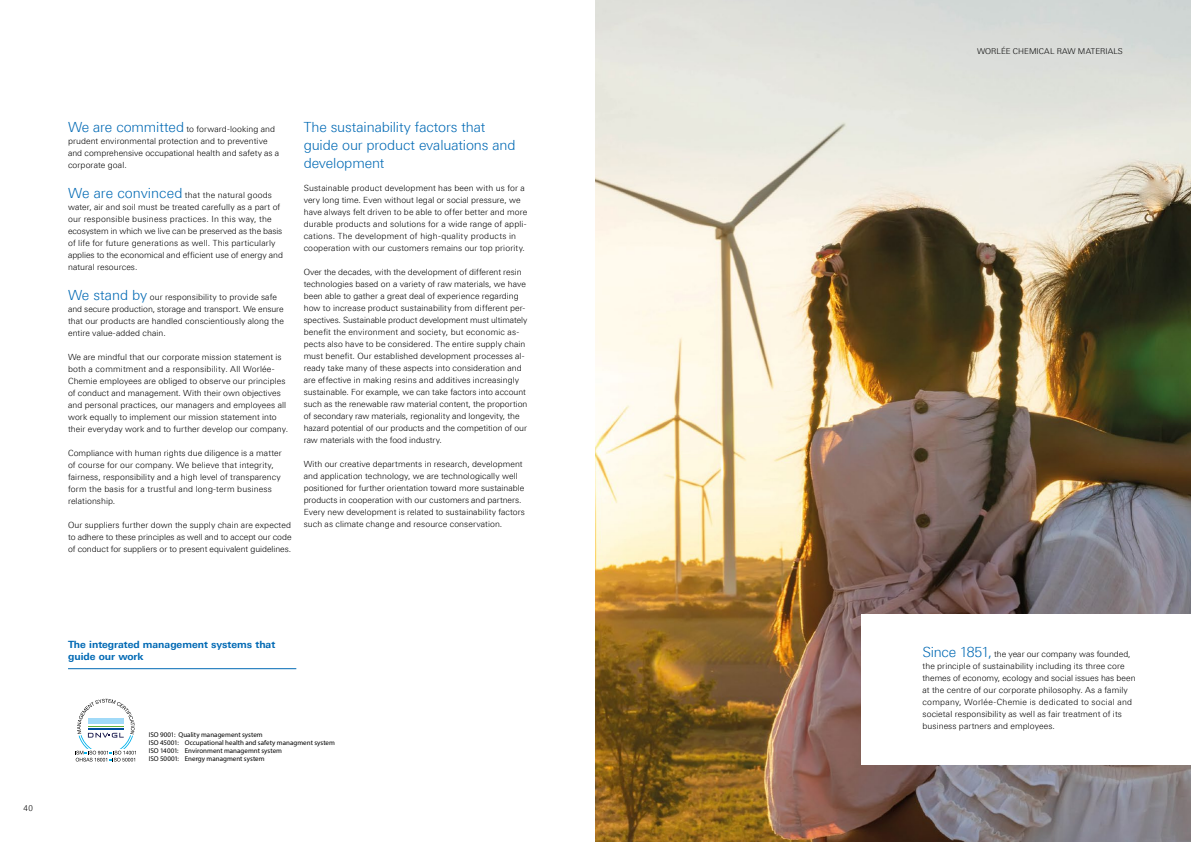
<style>
.page{position:relative;width:1191px;height:842px;background:#fff}
.page>*{position:absolute;margin:0;border:0;box-sizing:border-box;transform-origin:0 0}
.t1{font:300 14px/18px "Linotype Univers 330";letter-spacing:-.01em;color:#0069b4}
.t2{font:700 10px/12px "Linotype Univers 630";color:#0069b4}
.t3{font:300 8.5px/12px "Linotype Univers 330";letter-spacing:.01em;color:#000}
.t4{font:300 8px "Linotype Univers 330";letter-spacing:.01em;color:#000}
.t5{font:7px/8px "Myriad Pro";color:#000}
.s1{font-size:14px;color:#0069b4}
</style>
<div class="page">
<img style="left:595px;top:0;width:596px;height:842px">
<hr style="left:68px;top:668px;width:228px;height:1px;background:#0069b4">
<svg style="left:75px;top:699px;width:61px;height:62px"></svg>
<div style="left:861px;top:614px;width:330px;height:150px;background:#fff"></div>
<p class="t4" style="left:24px;top:803px;width:11px">40</p>
<p class="t3" style="left:68px;top:123px;width:213px"><span class="s1">We are committed</span> to forward-looking and prudent environmental protection and to preventive and comprehensive occupational health and safety as a corporate goal.</p>
<p class="t3" style="left:68px;top:189px;width:216px"><span class="s1">We are convinced</span> that the natural goods water, air and soil must be treated carefully as a part of our responsible business practices. In this way, the ecosystem in which we live can be preserved as the basis of life for future generations as well. This particularly applies to the economical and efficient use of energy and natural resources.</p>
<p class="t3" style="left:68px;top:291px;width:217px"><span class="s1">We stand by</span> our responsibility to provide safe and secure production, storage and transport. We ensure that our products are handled conscientiously along the entire value-added chain.</p>
<p class="t3" style="left:68px;top:351px;width:221px">We are mindful that our corporate mission statement is both a commitment and a responsibility. All Worlée-Chemie employees are obliged to observe our principles of conduct and management. With their own objectives and personal practices, our managers and employees all work equally to implement our mission statement into their everyday work and to further develop our company.</p>
<p class="t3" style="left:68px;top:447px;width:215px">Compliance with human rights due diligence is a matter of course for our company. We believe that integrity, fairness, responsibility and a high level of transparency form the basis for a trustful and long-term business relationship.</p>
<p class="t3" style="left:68px;top:519px;width:225px;text-align:justify">Our suppliers further down the supply chain are expected to adhere to these principles as well and to accept our code of conduct for suppliers or to present equivalent guidelines.</p>
<h1 class="t1" style="left:304px;top:118px;width:213px">The sustainability factors that guide our product evaluations and development</h1>
<p class="t3" style="left:304px;top:182px;width:225px">Sustainable product development has been with us for a very long time. Even without legal or social pressure, we have always felt driven to be able to offer better and more durable products and solutions for a wide range of appli&shy;cations. The development of high-quality products in cooperation with our customers remains our top priority.</p>
<p class="t3" style="left:304px;top:266px;width:225px">Over the decades, with the development of different resin technologies based on a variety of raw materials, we have been able to gather a great deal of experience regarding how to increase product sustainability from different per&shy;spectives. Sustainable product development must ultimately benefit the environment and society, but economic as&shy;pects also have to be considered. The entire supply chain must benefit. Our established development processes al&shy;ready take many of these aspects into consideration and are effective in making resins and additives increasingly sustainable. For example, we can take factors into account such as the renewable raw material content, the proportion of secondary raw materials, regionality and longevity, the hazard potential of our products and the competition of our raw materials with the food industry.</p>
<p class="t3" style="left:304px;top:458px;width:223px">With our creative departments in research, development and application technology, we are technologically well positioned for further orientation toward more sustainable products in cooperation with our customers and partners.<br>Every new development is related to sustainability factors such as climate change and resource conservation.</p>
<p class="t2" style="left:68px;top:638px;width:209px">The integrated management systems that guide our work</p>
<p class="t5" style="left:149px;top:731px;width:188px">ISO 9001: Quality management system<br>ISO 45001: Occupational health and safety managment system ISO 14001: Environment managemnt system<br>ISO 50001: Energy managment system</p>
<p class="t4" style="left:977px;top:46px;width:147px">WORLÉE CHEMICAL RAW MATERIALS</p>
<p class="t3" style="left:922px;top:648px;width:214px"><span class="s1">Since 1851,</span> the year our company was founded, the principle of sustainability including its three core themes of economy, ecology and social issues has been at the centre of our corporate philosophy. As a family company, Worlée-Chemie is dedicated to social and societal responsibility as well as fair treatment of its business partners and employees.</p>
</div>
